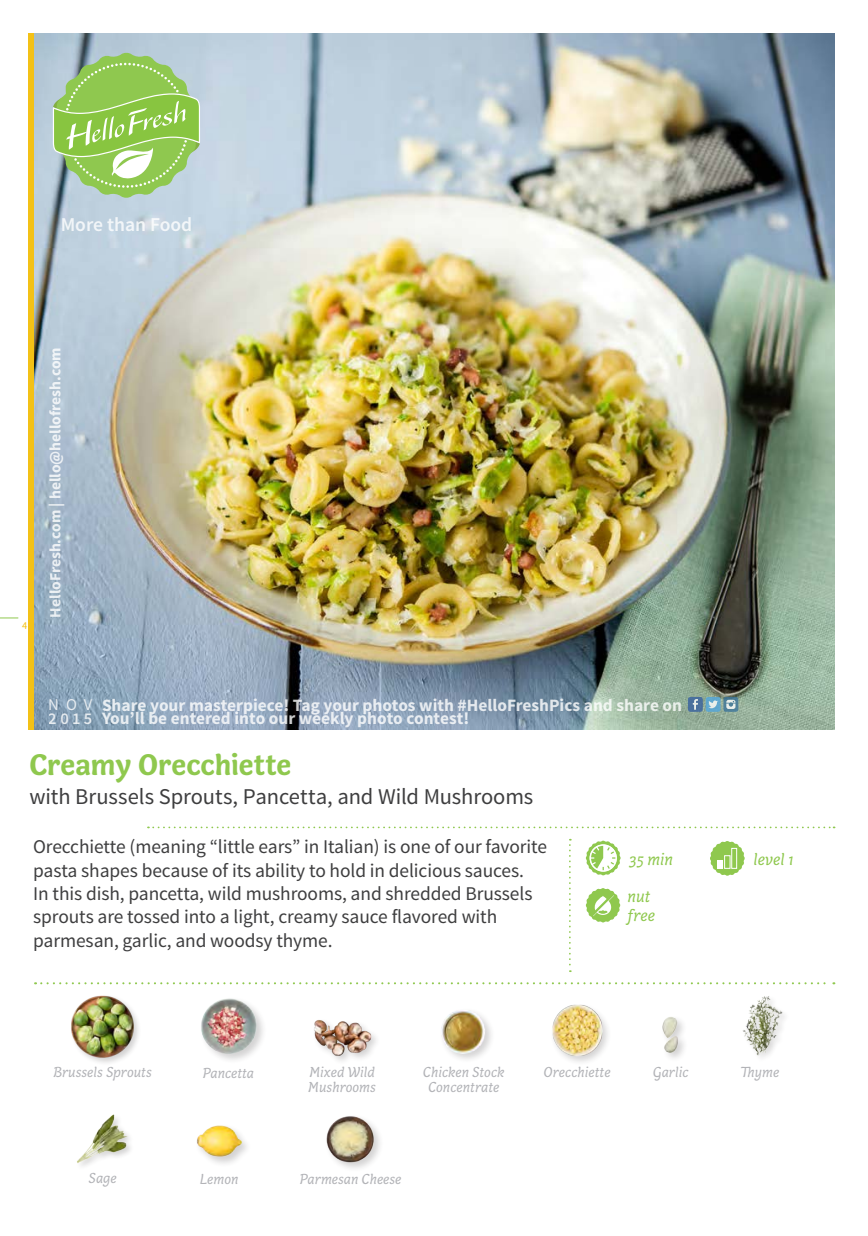
<style>
.page{position:relative;width:868px;height:1236px;background:#fff}
.page>*{position:absolute;margin:0;border:0;box-sizing:border-box;transform-origin:0 0}
.t1{font:700 30.62px "Capucine Basic";letter-spacing:-.005em;color:#8fc84e}
.t2{font:22.57px "Source Sans Pro";letter-spacing:-.005em;color:#3e3e3f}
.t3{font:600 19.6px "Source Sans Pro";color:#fff}
.t4{font:19.43px/23.3px "Source Sans Pro";letter-spacing:-.005em;color:#3e3e3f}
.t5{font:700 17.32px/13.8px "Source Sans Pro";color:#fff}
.t6{font:italic 17.32px/18.4px "Capucine Basic";color:#8fc84e}
.t7{font:600 16.45px "Source Sans Pro";color:#fff}
.t8{font:16.45px "Source Sans Pro";color:#fff}
.t9{font:700 15.58px "Source Sans Pro";color:#fff}
.t10{font:italic 14.88px/14.3px "Capucine Basic";color:#b2b3b7;text-align:center}
.t11{font:10.5px "Source Sans Pro";color:#f3c116}
</style>
<div class="page">
<img style="left:34px;top:33px;width:800px;height:696px">
<svg style="left:569px;top:839px;width:1px;height:132px"></svg>
<svg style="left:148px;top:826px;width:686px;height:2px"></svg>
<svg style="left:0;top:617px;width:18px;height:1px"></svg>
<svg style="left:53px;top:53px;width:147px;height:145px;background:#a1cc7d"></svg>
<svg style="left:687px;top:696px;width:15px;height:15px"></svg>
<svg style="left:692px;top:699px;width:5px;height:10px"></svg>
<svg style="left:723px;top:696px;width:15px;height:15px"></svg>
<svg style="left:726px;top:699px;width:9px;height:9px"></svg>
<div style="left:705px;top:696px;width:15px;height:15px;background:#5fa7ce;border-radius:2px"></div>
<svg style="left:708px;top:700px;width:9px;height:8px"></svg>
<svg style="left:35px;top:982px;width:799px;height:2px"></svg>
<div style="left:28px;top:33px;width:6px;height:696px;background:#f3c116"></div>
<svg style="left:585px;top:888px;width:35px;height:34px"></svg>
<svg style="left:585px;top:840px;width:35px;height:35px"></svg>
<svg style="left:710px;top:841px;width:34px;height:34px"></svg>
<div style="left:724px;top:855px;width:6px;height:13px;border:1px solid #fff"></div>
<div style="left:731px;top:848px;width:5px;height:20px;border:1px solid #fff"></div>
<img style="left:743px;top:996px;width:42px;height:61px">
<img style="left:77px;top:1114px;width:54px;height:52px">
<div style="left:69px;top:993px;width:73px;height:72px;background:#231f20;opacity:.2"></div>
<img style="left:69px;top:993px;width:69px;height:67px">
<img style="left:662px;top:1017px;width:22px;height:41px">
<img style="left:326px;top:1116px;width:53px;height:52px">
<img style="left:201px;top:998px;width:62px;height:61px">
<div style="left:549px;top:1002px;width:63px;height:64px;background:#231f20;opacity:.2"></div>
<img style="left:549px;top:1002px;width:56px;height:57px">
<img style="left:314px;top:1020px;width:61px;height:41px">
<img style="left:441px;top:1010px;width:50px;height:49px">
<img style="left:197px;top:1125px;width:47px;height:39px">
<p class="t3" style="left:61px;top:212px;width:133px">More than Food</p>
<p class="t11" style="left:22px;top:619px;width:7px">4</p>
<p class="t9" style="left:45px;top:617px;width:272px;rotate:-90deg">HelloFresh.com | hello@hellofresh.com</p>
<p class="t5" style="left:102px;top:698px;width:581px">Share your masterpiece! Tag your photos with #HelloFreshPics and share on<br>You’ll be entered into our weekly photo contest!</p>
<h1 class="t1" style="left:29px;top:740px;width:263px">Creamy Orecchiette</h1>
<p class="t2" style="left:29px;top:782px;width:505px">with Brussels Sprouts, Pancetta, and Wild Mushrooms</p>
<p class="t4" style="left:33px;top:835px;width:515px">Orecchiette (meaning “little ears” in Italian) is one of our favorite pasta shapes because of its ability to hold in delicious sauces.<br>In this dish, pancetta, wild mushrooms, and shredded Brussels sprouts are tossed into a light, creamy sauce flavored with parmesan, garlic, and woodsy thyme.</p>
<p class="t8" style="left:49px;top:694px;width:45px">NOV</p>
<p class="t7" style="left:49px;top:707px;width:45px">2015</p>
<p class="t6" style="left:629px;top:850px;width:45px">35 min</p>
<p class="t6" style="left:753px;top:850px;width:42px">level 1</p>
<p class="t6" style="left:627px;top:888px;width:29px">nut free</p>
<p class="t10" style="left:53px;top:1065px;width:100px">Brussels Sprouts</p>
<p class="t10" style="left:203px;top:1066px;width:53px">Pancetta</p>
<p class="t10" style="left:309px;top:1065px;width:67px">Mixed Wild</p>
<p class="t10" style="left:543px;top:1065px;width:68px">Orecchiette</p>
<p class="t10" style="left:652px;top:1065px;width:37px">Garlic</p>
<p class="t10" style="left:740px;top:1065px;width:40px">Thyme</p>
<p class="t10" style="left:308px;top:1080px;width:69px">Mushrooms</p>
<p class="t10" style="left:423px;top:1065px;width:83px">Chicken Stock<br>Concentrate</p>
<p class="t10" style="left:89px;top:1171px;width:30px">Sage</p>
<p class="t10" style="left:300px;top:1171px;width:103px">Parmesan Cheese</p>
<p class="t10" style="left:200px;top:1171px;width:40px">Lemon</p>
</div>
